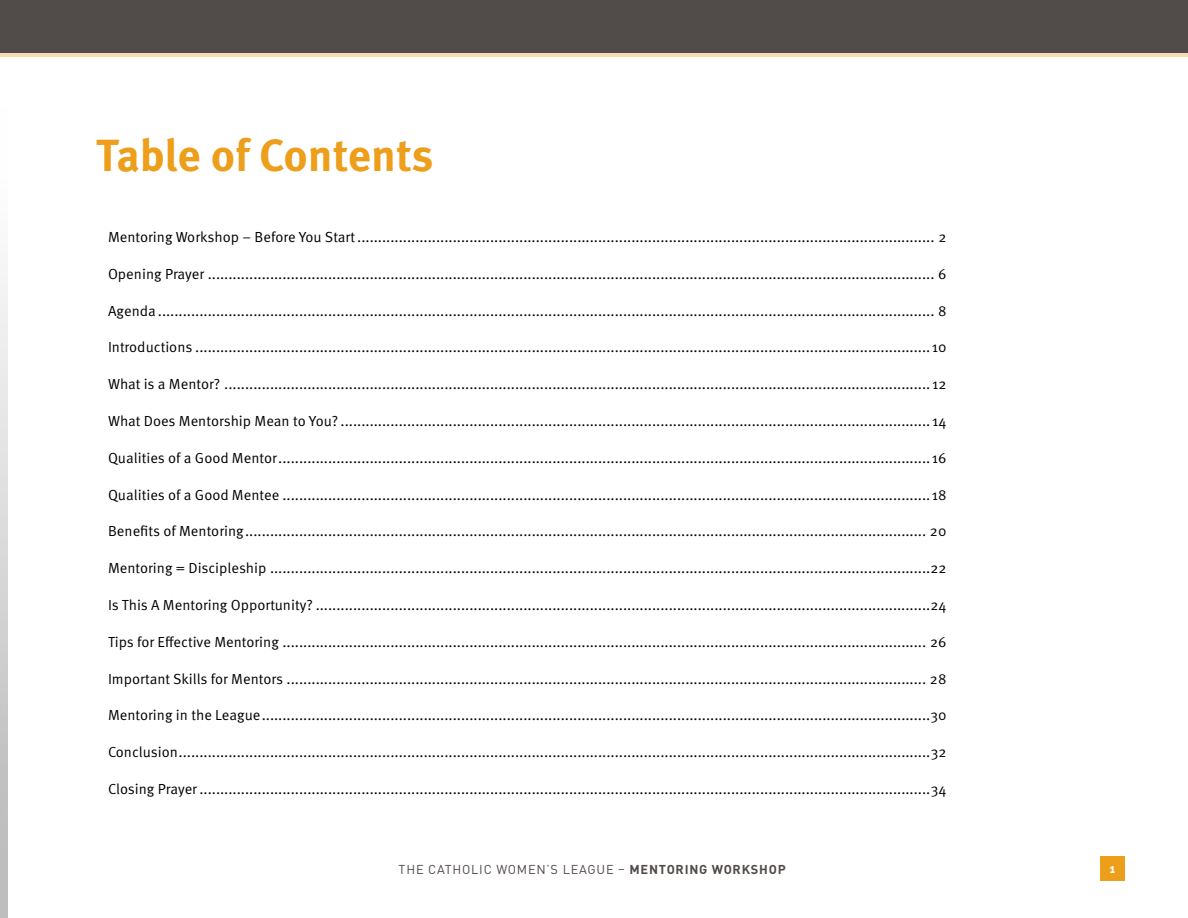
<style>
.page{position:relative;width:1188px;height:918px;background:#fff}
.page>*{position:absolute;margin:0;border:0;box-sizing:border-box;transform-origin:0 0}
.t1{font:700 45px "Meta Pro";letter-spacing:-.005em;color:#ed9e1a}
.t2{font:14.7px "Meta Pro Norm";color:#000}
.t3{font:700 13.5px "Meta Pro";color:#fff}
.t4{font:12.75px "DIN Pro";letter-spacing:.06em;color:#514b49}
.s1{font-weight:700}
</style>
<div class="page">
<div style="left:0;top:0;width:1188px;height:57px;background:#fadcb4"></div>
<div style="left:0;top:0;width:1188px;height:53px;background:#514b49"></div>
<div style="left:1100px;top:856px;width:25px;height:25px;background:#ed9e1a"></div>
<h1 class="t1" style="left:96px;top:120px;width:339px">Table of Contents</h1>
<p class="t2" style="left:108px;top:226px;width:840px">Mentoring Workshop – Before You Start........................................................................................................................................... 2</p>
<p class="t2" style="left:108px;top:263px;width:840px">Opening Prayer ............................................................................................................................................................................... 6</p>
<p class="t2" style="left:108px;top:300px;width:840px">Agenda ........................................................................................................................................................................................... 8</p>
<p class="t2" style="left:108px;top:336px;width:840px">Introductions .................................................................................................................................................................................10</p>
<p class="t2" style="left:108px;top:373px;width:840px">What is a Mentor? .......................................................................................................................................................................... 12</p>
<p class="t2" style="left:108px;top:410px;width:840px">What Does Mentorship Mean to You? .............................................................................................................................................. 14</p>
<p class="t2" style="left:108px;top:447px;width:840px">Qualities of a Good Mentor.............................................................................................................................................................16</p>
<p class="t2" style="left:108px;top:483px;width:840px">Qualities of a Good Mentee ............................................................................................................................................................18</p>
<p class="t2" style="left:108px;top:520px;width:840px">Benefits of Mentoring.................................................................................................................................................................... 20</p>
<p class="t2" style="left:108px;top:557px;width:840px">Mentoring = Discipleship ...............................................................................................................................................................22</p>
<p class="t2" style="left:108px;top:594px;width:840px">Is This A Mentoring Opportunity? ....................................................................................................................................................24</p>
<p class="t2" style="left:108px;top:631px;width:840px">Tips for Effective Mentoring ........................................................................................................................................................... 26</p>
<p class="t2" style="left:108px;top:667px;width:840px">Important Skills for Mentors .......................................................................................................................................................... 28</p>
<p class="t2" style="left:108px;top:704px;width:840px">Mentoring in the League.................................................................................................................................................................30</p>
<p class="t2" style="left:108px;top:741px;width:840px">Conclusion.....................................................................................................................................................................................32</p>
<p class="t2" style="left:108px;top:778px;width:840px">Closing Prayer ................................................................................................................................................................................34</p>
<p class="t4" style="left:399px;top:860px;width:389px">THE CATHOLIC WOMEN’S LEAGUE – <span class="s1">MENTORING WORKSHOP</span></p>
<p class="t3" style="left:1109px;top:857px;width:7px">1</p>
</div>
